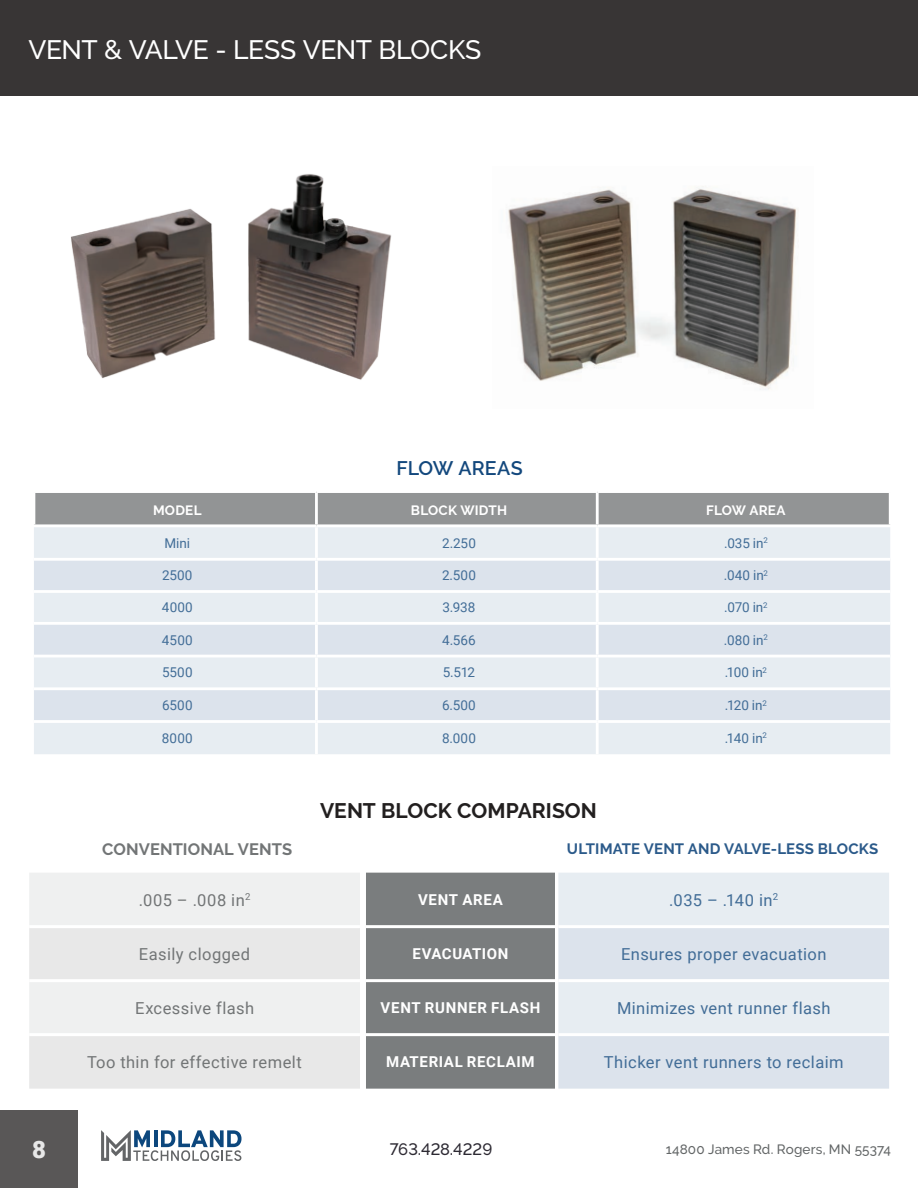
<style>
.page{position:relative;width:918px;height:1188px;background:#fff}
.page>*{position:absolute;margin:0;border:0;box-sizing:border-box;transform-origin:0 0}
.Page_Header_Right{font:500 26.55px "Raleway";letter-spacing:-.015em;color:#fff}
.t1{font:900 24px "Roboto";color:#e8e8e8}
.Page_Subheader{font:700 21px "Raleway";color:#221f1f}
.Blue_Header{font:600 19.65px "Raleway";color:#13487d}
.Comparison_Grid_-_Bo{font:16.5px "Roboto";letter-spacing:.025em;color:#426d97}
.Comparison_Grid_-_Li{font:16.5px "Roboto";letter-spacing:.025em;color:#727576}
.Page_Subheader-2{font:700 16.5px "Raleway";color:#727576}
.t2{font:500 16.5px "Raleway";letter-spacing:.005em;color:#2d2a33}
.Comparison_Grid_-_It{font:700 15px "Roboto";letter-spacing:.045em;color:#fff}
.Page_Subheader-3{font:700 15px "Raleway";letter-spacing:.005em;color:#2b5a8a}
.Product_Grid_-_Small{font:13.5px "Roboto";letter-spacing:.005em;color:#426d97}
.t3{font:500 13.5px "Raleway";letter-spacing:.01em;color:#636667}
.Small_Table_Header{font:700 13.5px "Raleway";letter-spacing:.015em;color:#fff}
</style>
<div class="page">
<div style="left:0;top:0;width:918px;height:96px;background:#383535"></div>
<div style="left:35px;top:493px;width:854px;height:31px;background:#929495"></div>
<div style="left:34px;top:527px;width:856px;height:227px;background:#e7edf2"></div>
<svg style="left:34px;top:561px;width:856px;height:159px;background:#e0e7ee"></svg>
<hr style="left:315px;top:527px;width:3px;height:31px;background:#fff">
<hr style="left:596px;top:527px;width:3px;height:31px;background:#fff">
<hr style="left:34px;top:558px;width:282px;height:3px;background:#fff">
<hr style="left:316px;top:558px;width:281px;height:3px;background:#fff">
<hr style="left:315px;top:561px;width:3px;height:29px;background:#fff">
<hr style="left:597px;top:558px;width:293px;height:3px;background:#fff">
<hr style="left:596px;top:561px;width:3px;height:29px;background:#fff">
<hr style="left:34px;top:590px;width:282px;height:3px;background:#fff">
<hr style="left:316px;top:590px;width:281px;height:3px;background:#fff">
<hr style="left:315px;top:593px;width:3px;height:29px;background:#fff">
<hr style="left:597px;top:590px;width:293px;height:3px;background:#fff">
<hr style="left:596px;top:593px;width:3px;height:29px;background:#fff">
<hr style="left:34px;top:622px;width:282px;height:3px;background:#fff">
<hr style="left:316px;top:622px;width:281px;height:3px;background:#fff">
<hr style="left:315px;top:625px;width:3px;height:30px;background:#fff">
<hr style="left:597px;top:622px;width:293px;height:3px;background:#fff">
<hr style="left:596px;top:625px;width:3px;height:30px;background:#fff">
<hr style="left:34px;top:655px;width:282px;height:2px;background:#fff">
<hr style="left:316px;top:655px;width:281px;height:2px;background:#fff">
<hr style="left:315px;top:657px;width:3px;height:30px;background:#fff">
<hr style="left:597px;top:655px;width:293px;height:2px;background:#fff">
<hr style="left:596px;top:657px;width:3px;height:30px;background:#fff">
<hr style="left:34px;top:687px;width:282px;height:3px;background:#fff">
<hr style="left:316px;top:687px;width:281px;height:3px;background:#fff">
<hr style="left:315px;top:690px;width:3px;height:30px;background:#fff">
<hr style="left:597px;top:687px;width:293px;height:3px;background:#fff">
<hr style="left:596px;top:690px;width:3px;height:30px;background:#fff">
<hr style="left:34px;top:720px;width:282px;height:3px;background:#fff">
<hr style="left:316px;top:720px;width:281px;height:3px;background:#fff">
<hr style="left:315px;top:723px;width:3px;height:31px;background:#fff">
<hr style="left:597px;top:720px;width:293px;height:3px;background:#fff">
<hr style="left:596px;top:723px;width:3px;height:31px;background:#fff">
<hr style="left:315px;top:493px;width:3px;height:31px;background:#fff">
<hr style="left:596px;top:493px;width:3px;height:31px;background:#fff">
<div style="left:29px;top:873px;width:331px;height:52px;background:#eff0f0"></div>
<div style="left:29px;top:928px;width:331px;height:161px;background:#e8e8e8"></div>
<hr style="left:29px;top:979px;width:331px;height:3px;background:#fff">
<hr style="left:29px;top:1033px;width:331px;height:3px;background:#fff">
<div style="left:558px;top:873px;width:331px;height:52px;background:#e7edf2"></div>
<svg style="left:558px;top:928px;width:331px;height:161px;background:#dfe6ee"></svg>
<hr style="left:558px;top:979px;width:331px;height:3px;background:#fff">
<hr style="left:558px;top:1033px;width:331px;height:3px;background:#fff">
<div style="left:366px;top:873px;width:189px;height:216px;background:#7a7d7e"></div>
<hr style="left:366px;top:925px;width:189px;height:3px;background:#fff">
<hr style="left:366px;top:979px;width:189px;height:3px;background:#fff">
<hr style="left:366px;top:1033px;width:189px;height:3px;background:#fff">
<img style="left:508px;top:186px;width:291px;height:204px">
<img style="left:71px;top:174px;width:321px;height:206px">
<svg style="left:101px;top:1130px;width:141px;height:31px"></svg>
<div style="left:0;top:1110px;width:78px;height:78px;background:#595757"></div>
<p class="Page_Header_Right" style="left:28px;top:34px;width:454px">VENT &amp; VALVE - LESS VENT BLOCKS</p>
<p class="Blue_Header" style="left:396px;top:457px;width:128px">FLOW AREAS</p>
<p class="Small_Table_Header" style="left:153px;top:503px;width:50px">MODEL</p>
<p class="Small_Table_Header" style="left:411px;top:503px;width:98px">BLOCK WIDTH</p>
<p class="Small_Table_Header" style="left:706px;top:503px;width:81px">FLOW AREA</p>
<p class="Product_Grid_-_Small" style="left:165px;top:534px;width:27px">Mini</p>
<p class="Product_Grid_-_Small" style="left:442px;top:534px;width:35px">2.250</p>
<p class="Product_Grid_-_Small" style="left:724px;top:534px;width:45px">.035 in<sup>2</sup></p>
<p class="Product_Grid_-_Small" style="left:162px;top:566px;width:32px">2500</p>
<p class="Product_Grid_-_Small" style="left:442px;top:566px;width:35px">2.500</p>
<p class="Product_Grid_-_Small" style="left:724px;top:566px;width:46px">.040 in<sup>2</sup></p>
<p class="Product_Grid_-_Small" style="left:162px;top:598px;width:32px">4000</p>
<p class="Product_Grid_-_Small" style="left:443px;top:598px;width:34px">3.938</p>
<p class="Product_Grid_-_Small" style="left:724px;top:598px;width:45px">.070 in<sup>2</sup></p>
<p class="Product_Grid_-_Small" style="left:162px;top:631px;width:32px">4500</p>
<p class="Product_Grid_-_Small" style="left:442px;top:631px;width:35px">4.566</p>
<p class="Product_Grid_-_Small" style="left:724px;top:631px;width:46px">.080 in<sup>2</sup></p>
<p class="Product_Grid_-_Small" style="left:162px;top:663px;width:32px">5500</p>
<p class="Product_Grid_-_Small" style="left:443px;top:663px;width:34px">5.512</p>
<p class="Product_Grid_-_Small" style="left:725px;top:663px;width:44px">.100 in<sup>2</sup></p>
<p class="Product_Grid_-_Small" style="left:162px;top:696px;width:32px">6500</p>
<p class="Product_Grid_-_Small" style="left:442px;top:696px;width:35px">6.500</p>
<p class="Product_Grid_-_Small" style="left:725px;top:696px;width:43px">.120 in<sup>2</sup></p>
<p class="Product_Grid_-_Small" style="left:162px;top:729px;width:32px">8000</p>
<p class="Product_Grid_-_Small" style="left:442px;top:729px;width:35px">8.000</p>
<p class="Product_Grid_-_Small" style="left:725px;top:729px;width:44px">.140 in<sup>2</sup></p>
<p class="Page_Subheader-2" style="left:102px;top:840px;width:191px">CONVENTIONAL VENTS</p>
<p class="Comparison_Grid_-_Li" style="left:139px;top:888px;width:113px">.005 – .008 in<sup>2</sup></p>
<p class="Comparison_Grid_-_Li" style="left:139px;top:942px;width:113px">Easily clogged</p>
<p class="Comparison_Grid_-_Li" style="left:135px;top:996px;width:121px">Excessive flash</p>
<p class="Comparison_Grid_-_Li" style="left:87px;top:1050px;width:216px">Too thin for effective remelt</p>
<p class="Page_Subheader" style="left:320px;top:799px;width:278px">VENT BLOCK COMPARISON</p>
<p class="Page_Subheader-3" style="left:567px;top:840px;width:313px">ULTIMATE VENT AND VALVE-LESS BLOCKS</p>
<p class="Comparison_Grid_-_It" style="left:418px;top:889px;width:86px">VENT AREA</p>
<p class="Comparison_Grid_-_Bo" style="left:669px;top:888px;width:111px">.035 – .140 in<sup>2</sup></p>
<p class="Comparison_Grid_-_It" style="left:412px;top:943px;width:98px">EVACUATION</p>
<p class="Comparison_Grid_-_It" style="left:381px;top:997px;width:161px">VENT RUNNER FLASH</p>
<p class="Comparison_Grid_-_Bo" style="left:621px;top:942px;width:207px">Ensures proper evacuation</p>
<p class="Comparison_Grid_-_Bo" style="left:617px;top:996px;width:215px">Minimizes vent runner flash</p>
<p class="Comparison_Grid_-_It" style="left:386px;top:1051px;width:150px">MATERIAL RECLAIM</p>
<p class="Comparison_Grid_-_Bo" style="left:604px;top:1050px;width:241px">Thicker vent runners to reclaim</p>
<h2 class="t1" style="left:32px;top:1133px;width:15px">8</h2>
<p class="t2" style="left:390px;top:1140px;width:104px">763.428.4229</p>
<p class="t3" style="left:666px;top:1141px;width:227px">14800 James Rd. Rogers, MN 55374</p>
</div>
